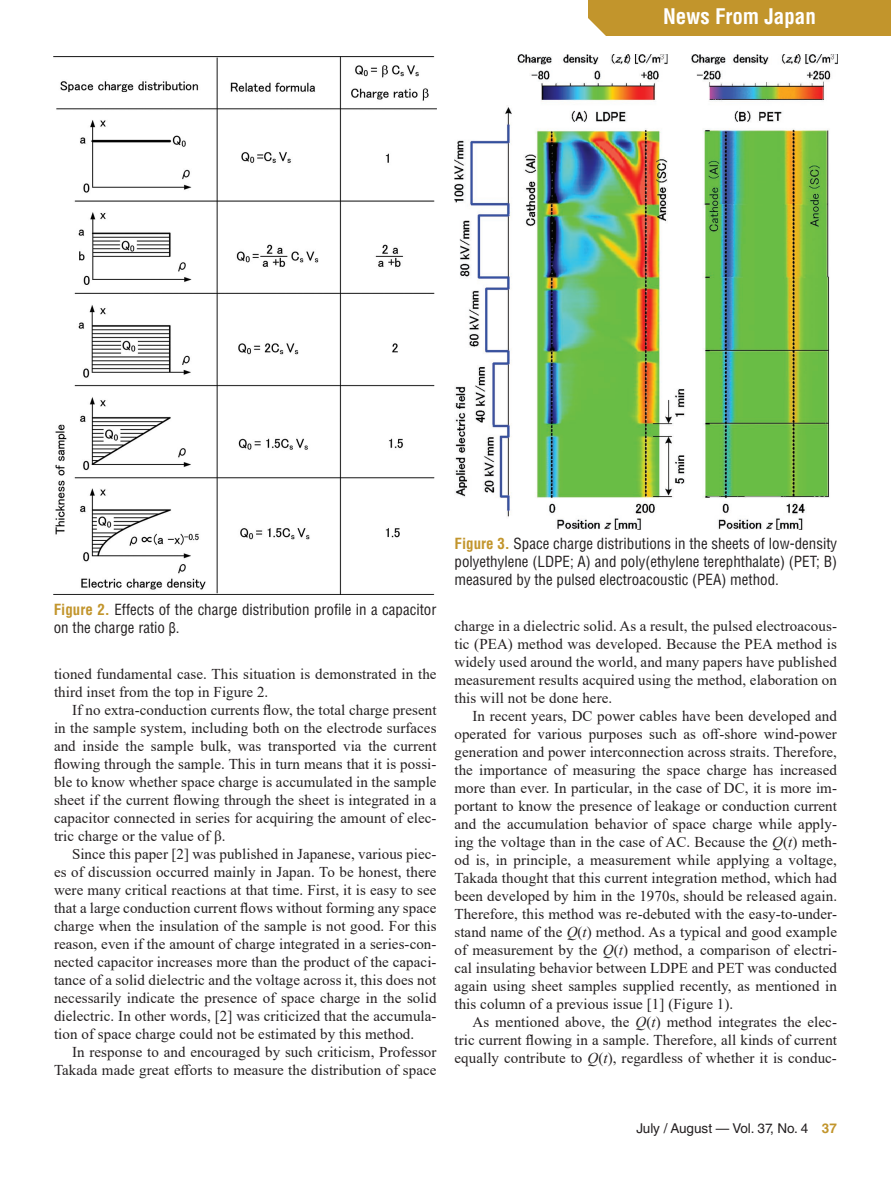
<style>
.page{position:relative;width:891px;height:1188px;background:#fff}
.page>*{position:absolute;margin:0;border:0;box-sizing:border-box;transform-origin:0 0}
.t1{font:700 condensed 21px "Helvetica LT Std";color:#fff}
.t2{font:15px/18px "Times New Roman";letter-spacing:.005em;color:#231f20;text-align:justify}
.t3{font:condensed 15px/18px "Helvetica LT Std";color:#231f20}
.t4{font:13.5px "Helvetica LT Std";color:#231f20}
.s1{font-weight:700;color:#c2952c}
.s2{font-family:"Arial Narrow";font-stretch:normal}
.s3{font-style:italic}
</style>
<div class="page">
<div style="left:588px;top:0;width:303px;height:36px;background:#c2952c"></div>
<img style="left:54px;top:56px;width:382px;height:539px">
<img style="left:454px;top:54px;width:383px;height:475px">
<h1 class="t1" style="left:663px;top:3px;width:154px">News From Japan</h1>
<p class="t3" style="left:54px;top:600px;width:384px"><span class="s1">Figure 2.</span> Effects of the charge distribution profile in a capacitor on the charge ratio <span class="s2">β</span>.</p>
<p class="t2" style="left:54px;top:665px;width:384px">tioned fundamental case. This situation is demonstrated in the third inset from the top in Figure 2.</p>
<p class="t2" style="left:54px;top:701px;width:384px;text-indent:18px">If no extra-conduction currents flow, the total charge present in the sample system, including both on the electrode surfaces and inside the sample bulk, was transported via the current flowing through the sample. This in turn means that it is possi&shy;ble to know whether space charge is accumulated in the sample sheet if the current flowing through the sheet is integrated in a capacitor connected in series for acquiring the amount of elec&shy;tric charge or the value of β.</p>
<p class="t2" style="left:54px;top:845px;width:384px;text-indent:18px">Since this paper [2] was published in Japanese, various piec&shy;es of discussion occurred mainly in Japan. To be honest, there were many critical reactions at that time. First, it is easy to see that a large conduction current flows without forming any space charge when the insulation of the sample is not good. For this reason, even if the amount of charge integrated in a series-con&shy;nected capacitor increases more than the product of the capaci&shy;tance of a solid dielectric and the voltage across it, this does not necessarily indicate the presence of space charge in the solid dielectric. In other words, [2] was criticized that the accumula&shy;tion of space charge could not be estimated by this method.</p>
<p class="t2" style="left:54px;top:1043px;width:384px;text-align:right">In response to and encouraged by such criticism, Professor<br>Takada made great efforts to measure the distribution of space</p>
<p class="t3" style="left:454px;top:534px;width:384px;text-align:justify"><span class="s1">Figure 3.</span> Space charge distributions in the sheets of low-density polyethylene (LDPE; A) and poly(ethylene terephthalate) (PET; B) measured by the pulsed electroacoustic (PEA) method.</p>
<p class="t2" style="left:454px;top:617px;width:384px">charge in a dielectric solid. As a result, the pulsed electroacous&shy;tic (PEA) method was developed. Because the PEA method is widely used around the world, and many papers have published measurement results acquired using the method, elaboration on this will not be done here.</p>
<p class="t2" style="left:454px;top:707px;width:384px;text-indent:18px">In recent years, DC power cables have been developed and operated for various purposes such as off-shore wind-power generation and power interconnection across straits. Therefore, the importance of measuring the space charge has increased more than ever. In particular, in the case of DC, it is more im&shy;portant to know the presence of leakage or conduction current and the accumulation behavior of space charge while apply&shy;ing the voltage than in the case of AC. Because the <span class="s3">Q</span>(<span class="s3">t</span>) meth&shy;od is, in principle, a measurement while applying a voltage, Takada thought that this current integration method, which had been developed by him in the 1970s, should be released again.<br>Therefore, this method was re-debuted with the easy-to-under&shy;stand name of the <span class="s3">Q</span>(<span class="s3">t</span>) method. As a typical and good example of measurement by the <span class="s3">Q</span>(<span class="s3">t</span>) method, a comparison of electri&shy;cal insulating behavior between LDPE and PET was conducted again using sheet samples supplied recently, as mentioned in this column of a previous issue [1] (Figure 1).</p>
<p class="t2" style="left:455px;top:1013px;width:384px;text-indent:18px">As mentioned above, the <span class="s3">Q</span>(<span class="s3">t</span>) method integrates the elec&shy;tric current flowing in a sample. Therefore, all kinds of current equally contribute to <span class="s3">Q</span>(<span class="s3">t</span>), regardless of whether it is conduc-</p>
<p class="t4" style="left:636px;top:1120px;width:202px">July / August — Vol. 37, No. 4 <span class="s1">37</span></p>
</div>
